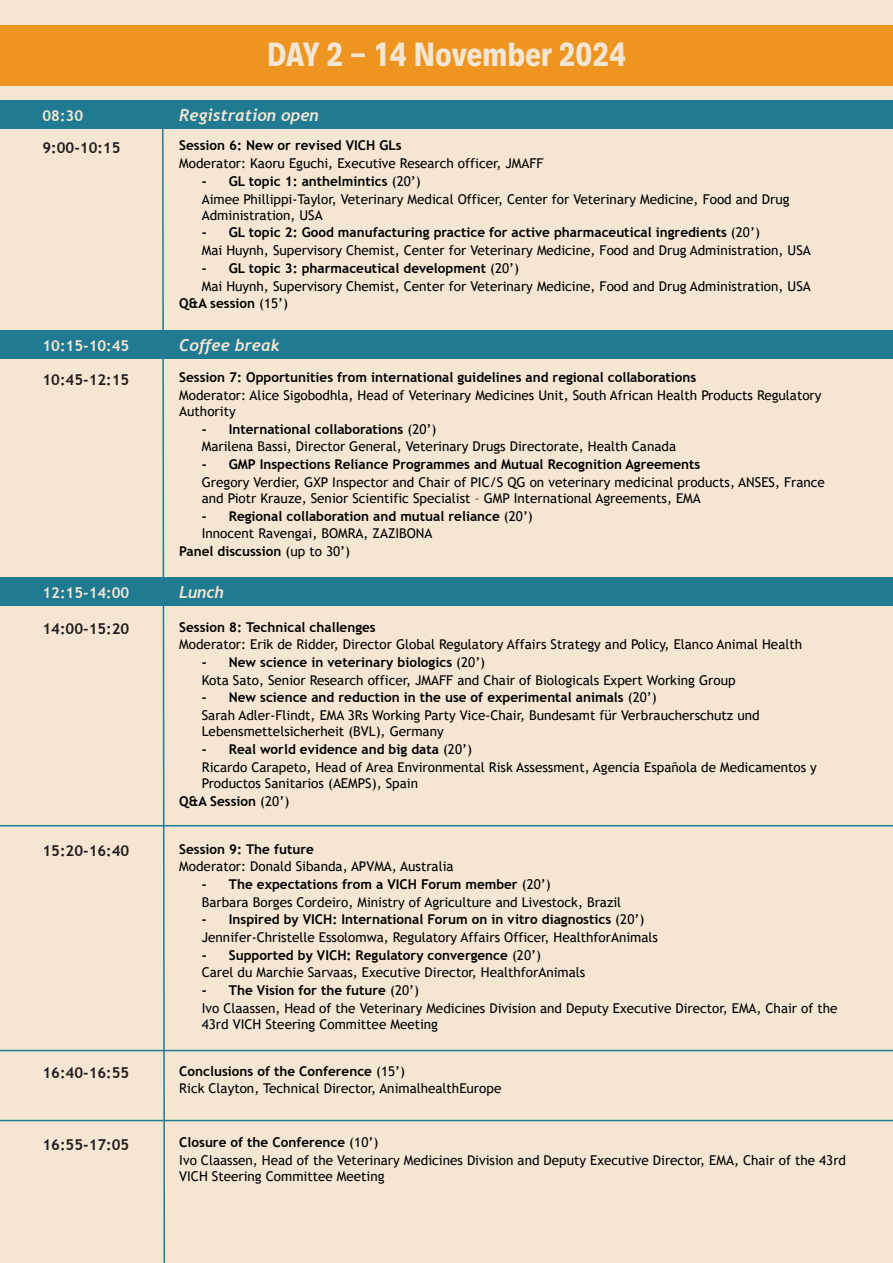
<style>
.page{position:relative;width:893px;height:1263px;background:#f4e6d3}
.page>*{position:absolute;margin:0;border:0;box-sizing:border-box;transform-origin:0 0}
.t1{font:700 30px "Decalotype";color:#f4e6d3}
.t2{font:italic 700 16.5px "Trebuchet";color:#f4e6d3}
.t3{font:700 15px "Trebuchet MS";color:#231f20}
.t4{font:700 15px "Trebuchet MS";color:#f4e6d3}
.t5{font:13.5px/17.7px "Trebuchet MS";color:#000}
.t6{font:700 13.5px "Trebuchet MS";color:#000}
.s1{font-weight:700}
.s2{font-weight:400}
</style>
<div class="page">
<div style="left:0;top:25px;width:893px;height:61px;background:#ee9521"></div>
<svg style="left:161px;top:128px;width:5px;height:1135px"></svg>
<div style="left:0;top:100px;width:893px;height:28px;background:#207a91"></div>
<div style="left:0;top:331px;width:893px;height:28px;background:#207a91"></div>
<div style="left:0;top:578px;width:893px;height:28px;background:#207a91"></div>
<hr style="left:0;top:825px;width:893px;height:1px;background:#207a91">
<hr style="left:0;top:1050px;width:893px;height:1px;background:#207a91">
<hr style="left:0;top:1120px;width:893px;height:1px;background:#207a91">
<h1 class="t1" style="left:267px;top:34px;width:361px">DAY 2 - 14 November 2024</h1>
<p class="t4" style="left:43px;top:106px;width:42px">08:30</p>
<p class="t2" style="left:179px;top:104px;width:141px">Registration open</p>
<p class="t3" style="left:43px;top:138px;width:80px">9:00-10:15</p>
<p class="t6" style="left:179px;top:137px;width:224px">Session 6: New or revised VICH GLs</p>
<p class="t5" style="left:179px;top:154px;width:366px">Moderator: Kaoru Eguchi, Executive Research officer, JMAFF</p>
<p class="t5" style="left:202px;top:172px;width:589px"><span class="s1">- GL topic 1: anthelmintics</span> (20’)<br>Aimee Phillippi-Taylor, Veterinary Medical Officer, Center for Veterinary Medicine, Food and Drug</p>
<p class="t5" style="left:202px;top:206px;width:122px">Administration, USA</p>
<p class="t5" style="left:202px;top:224px;width:610px"><span class="s1">- GL topic 2: Good manufacturing practice for active pharmaceutical ingredients</span> (20’)<br>Mai Huynh, Supervisory Chemist, Center for Veterinary Medicine, Food and Drug Administration, USA</p>
<p class="t6" style="left:202px;top:260px;width:319px">- GL topic 3: pharmaceutical development <span class="s2">(20’)</span></p>
<p class="t5" style="left:202px;top:277px;width:610px">Mai Huynh, Supervisory Chemist, Center for Veterinary Medicine, Food and Drug Administration, USA</p>
<p class="t6" style="left:179px;top:295px;width:110px">Q&amp;A session <span class="s2">(15’)</span></p>
<p class="t4" style="left:43px;top:337px;width:88px">10:15-10:45</p>
<p class="t2" style="left:179px;top:335px;width:102px">Coffee break</p>
<p class="t3" style="left:43px;top:370px;width:88px">10:45-12:15</p>
<p class="t6" style="left:179px;top:369px;width:519px">Session 7: Opportunities from international guidelines and regional collaborations</p>
<p class="t5" style="left:179px;top:387px;width:644px;line-height:16.2px">Moderator: Alice Sigobodhla, Head of Veterinary Medicines Unit, South African Health Products Regulatory<br>Authority</p>
<p class="t5" style="left:202px;top:420px;width:476px"><span class="s1">- International collaborations</span> (20’)<br>Marilena Bassi, Director General, Veterinary Drugs Directorate, Health Canada</p>
<p class="t6" style="left:202px;top:456px;width:500px">- GMP Inspections Reliance Programmes and Mutual Recognition Agreements</p>
<p class="t5" style="left:202px;top:474px;width:625px;line-height:16.2px">Gregory Verdier, GXP Inspector and Chair of PIC/S QG on veterinary medicinal products, ANSES, France and Piotr Krauze, Senior Scientific Specialist – GMP International Agreements, EMA</p>
<p class="t6" style="left:202px;top:507px;width:333px">- Regional collaboration and mutual reliance <span class="s2">(20’)</span></p>
<p class="t5" style="left:202px;top:525px;width:232px">Innocent Ravengai, BOMRA, ZAZIBONA</p>
<p class="t6" style="left:179px;top:543px;width:172px">Panel discussion <span class="s2">(up to 30’)</span></p>
<p class="t4" style="left:43px;top:584px;width:88px">12:15-14:00</p>
<p class="t2" style="left:179px;top:582px;width:46px">Lunch</p>
<p class="t3" style="left:43px;top:620px;width:88px">14:00-15:20</p>
<p class="t3" style="left:43px;top:842px;width:88px">15:20-16:40</p>
<p class="t3" style="left:43px;top:1064px;width:88px">16:40-16:55</p>
<p class="t6" style="left:179px;top:618px;width:198px">Session 8: Technical challenges</p>
<p class="t5" style="left:179px;top:636px;width:624px">Moderator: Erik de Ridder, Director Global Regulatory Affairs Strategy and Policy, Elanco Animal Health</p>
<p class="t5" style="left:202px;top:653px;width:535px"><span class="s1">- New science in veterinary biologics</span> (20’)<br>Kota Sato, Senior Research officer, JMAFF and Chair of Biologicals Expert Working Group</p>
<p class="t5" style="left:202px;top:689px;width:559px"><span class="s1">- New science and reduction in the use of experimental animals</span> (20’)<br>Sarah Adler-Flindt, EMA 3Rs Working Party Vice-Chair, Bundesamt für Verbraucherschutz und</p>
<p class="t5" style="left:202px;top:723px;width:243px">Lebensmettelsicherheit (BVL), Germany</p>
<p class="t5" style="left:202px;top:740px;width:617px"><span class="s1">- Real world evidence and big data</span> (20’)<br>Ricardo Carapeto, Head of Area Environmental Risk Assessment, Agencia Española de Medicamentos y</p>
<p class="t5" style="left:179px;top:774px;width:240px;text-indent:23px">Productos Sanitarios (AEMPS), Spain<br><span class="s1">Q&amp;A Session</span> (20’)</p>
<p class="t6" style="left:179px;top:840px;width:136px">Session 9: The future</p>
<p class="t5" style="left:179px;top:857px;width:276px">Moderator: Donald Sibanda, APVMA, Australia</p>
<p class="t5" style="left:202px;top:875px;width:421px"><span class="s1">- The expectations from a VICH Forum member</span> (20’)<br>Barbara Borges Cordeiro, Ministry of Agriculture and Livestock, Brazil</p>
<p class="t5" style="left:202px;top:911px;width:458px"><span class="s1">- Inspired by VICH: International Forum on in vitro diagnostics</span> (20’)<br>Jennifer-Christelle Essolomwa, Regulatory Affairs Officer, HealthforAnimals</p>
<p class="t5" style="left:202px;top:946px;width:385px"><span class="s1">- Supported by VICH: Regulatory convergence</span> (20’)<br>Carel du Marchie Sarvaas, Executive Director, HealthforAnimals</p>
<p class="t5" style="left:202px;top:981px;width:637px"><span class="s1">- The Vision for the future</span> (20’)<br>Ivo Claassen, Head of the Veterinary Medicines Division and Deputy Executive Director, EMA, Chair of the</p>
<p class="t5" style="left:202px;top:1015px;width:238px">43rd VICH Steering Committee Meeting</p>
<p class="t5" style="left:179px;top:1062px;width:324px"><span class="s1">Conclusions of the Conference</span> (15’)<br>Rick Clayton, Technical Director, AnimalhealthEurope</p>
<p class="t3" style="left:43px;top:1135px;width:88px">16:55-17:05</p>
<p class="t5" style="left:179px;top:1133px;width:668px"><span class="s1">Closure of the Conference</span> (10’)<br>Ivo Claassen, Head of the Veterinary Medicines Division and Deputy Executive Director, EMA, Chair of the 43rd</p>
<p class="t5" style="left:179px;top:1167px;width:207px">VICH Steering Committee Meeting</p>
</div>
